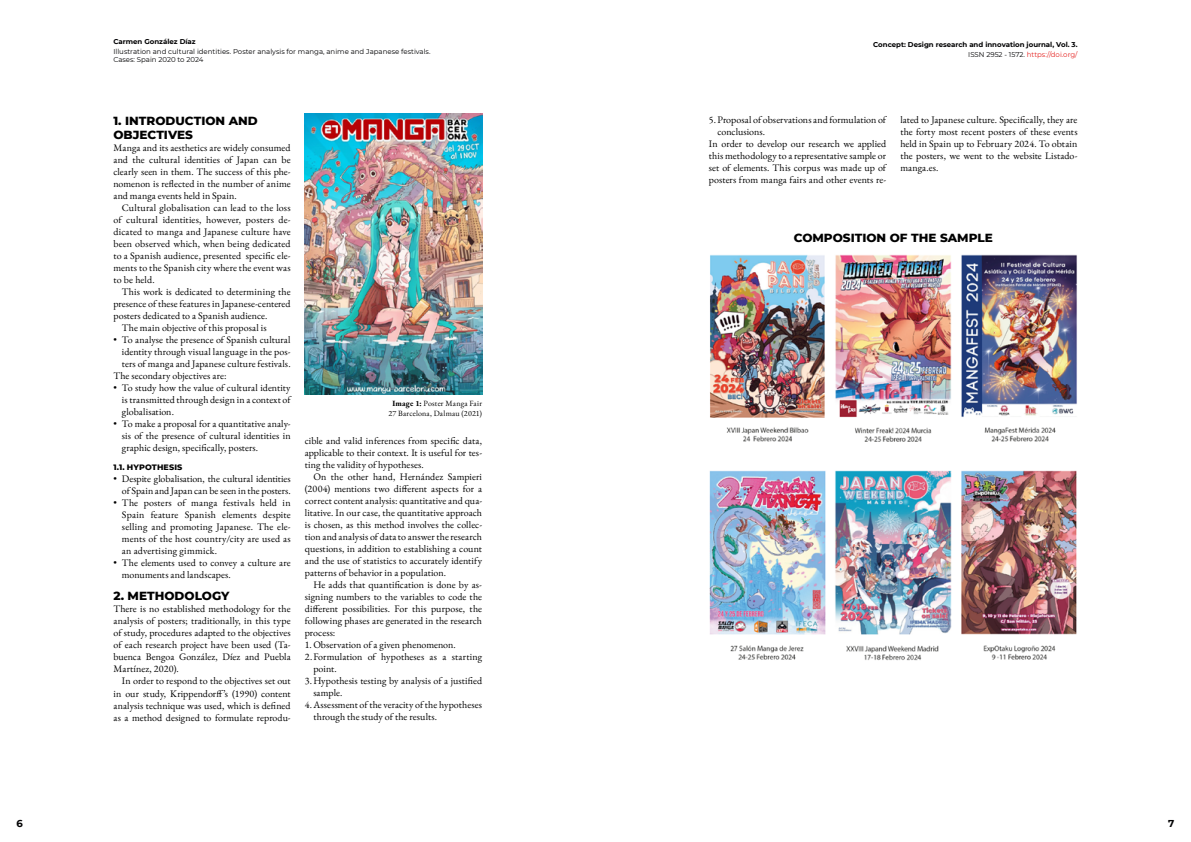
<style>
.page{position:relative;width:1191px;height:842px;background:#fff}
.page>*{position:absolute;margin:0;border:0;box-sizing:border-box;transform-origin:0 0}
.t1{font:800 12px/14.4px "Montserrat";color:#000}
.t2{font:10px/12px "EB Garamond";letter-spacing:.005em;color:#000;text-align:justify}
.t3{font:700 10px "Montserrat";color:#020203}
.t4{font:8px/9.6px "EB Garamond";letter-spacing:.025em;color:#000;text-align:center}
.t5{font:800 8px "Montserrat";letter-spacing:.015em;color:#000}
.t6{font:7px/8.4px "Montserrat";color:#020203}
.t7{font:700 7px/10px "Montserrat";color:#020203;text-align:right}
.s1{font-weight:400}
.s2{font-weight:400;color:#e52321}
.s3{font-weight:700}
</style>
<div class="page">
<img style="left:305px;top:113px;width:177px;height:281px">
<img style="left:709px;top:254px;width:368px;height:407px">
<p class="t7" style="left:113px;top:36px;width:84px">Carmen González Díaz</p>
<p class="t6" style="left:113px;top:47px;width:318px">Illustration and cultural identities. Poster analysis for manga, anime and Japanese festivals.<br>Cases: Spain 2020 to 2024</p>
<p class="t7" style="left:873px;top:39px;width:206px">Concept: Design research and innovation journal, Vol. 3.<br><span class="s1">ISSN 2952 - 1572.</span> <span class="s2">https://doi.org/</span></p>
<p class="t1" style="left:113px;top:113px;width:146px">1. INTRODUCTION AND<br>OBJECTIVES</p>
<p class="t2" style="left:113px;top:142px;width:179px">Manga and its aesthetics are widely consumed and the cultural identities of Japan can be clearly seen in them. The success of this phe&shy;nomenon is reflected in the number of anime and manga events held in Spain.</p>
<p class="t2" style="left:113px;top:202px;width:179px;text-indent:8px">Cultural globalisation can lead to the loss of cultural identities, however, posters de&shy;dicated to manga and Japanese culture have been observed which, when being dedicated to a Spanish audience, presented specific ele&shy;ments to the Spanish city where the event was to be held.</p>
<p class="t2" style="left:122px;top:286px;width:170px">This work is dedicated to determining the</p>
<p class="t2" style="left:113px;top:298px;width:179px">presence of these features in Japanese-centered</p>
<p class="t2" style="left:113px;top:310px;width:155px">posters dedicated to a Spanish audience.</p>
<p class="t2" style="left:122px;top:322px;width:146px">The main objective of this proposal is</p>
<p class="t2" style="left:113px;top:334px;width:179px">• To analyse the presence of Spanish cultural</p>
<p class="t2" style="left:122px;top:346px;width:170px">identity through visual language in the pos-</p>
<p class="t2" style="left:122px;top:358px;width:170px">ters of manga and Japanese culture festivals.</p>
<p class="t2" style="left:113px;top:370px;width:115px">The secondary objectives are:</p>
<p class="t2" style="left:122px;top:382px;width:170px;text-indent:-8px">• To study how the value of cultural identity is transmitted through design in a context of globalisation.</p>
<p class="t2" style="left:122px;top:418px;width:170px;text-indent:-8px">• To make a proposal for a quantitative analy&shy;sis of the presence of cultural identities in graphic design, specifically, posters.</p>
<p class="t5" style="left:113px;top:461px;width:70px">1.1. HYPOTHESIS</p>
<p class="t2" style="left:113px;top:472px;width:179px;text-align:right">• Despite globalisation, the cultural identities of Spain and Japan can be seen in the posters.</p>
<p class="t2" style="left:122px;top:496px;width:170px;text-indent:-8px">• The posters of manga festivals held in Spain feature Spanish elements despite selling and promoting Japanese. The ele&shy;ments of the host country/city are used as an advertising gimmick.</p>
<p class="t2" style="left:122px;top:556px;width:170px;text-indent:-8px">• The elements used to convey a culture are monuments and landscapes.</p>
<p class="t1" style="left:113px;top:588px;width:118px">2. METHODOLOGY</p>
<p class="t2" style="left:113px;top:603px;width:179px">There is no established methodology for the analysis of posters; traditionally, in this type of study, procedures adapted to the objectives of each research project have been used (Ta&shy;buenca Bengoa González, Díez and Puebla Martínez, 2020).</p>
<p class="t2" style="left:113px;top:675px;width:179px;text-indent:8px">In order to respond to the objectives set out in our study, Krippendorff’s (1990) content analysis technique was used, which is defined as a method designed to formulate reprodu-</p>
<p class="t4" style="left:388px;top:399px;width:95px"><span class="s3">Image 1:</span> Poster Manga Fair<br>27 Barcelona, Dalmau (2021)</p>
<p class="t2" style="left:305px;top:435px;width:179px">cible and valid inferences from specific data, applicable to their context. It is useful for tes&shy;ting the validity of hypotheses.</p>
<p class="t2" style="left:305px;top:471px;width:179px;text-indent:8px">On the other hand, Hernández Sampieri (2004) mentions two different aspects for a correct content analysis: quantitative and qua&shy;litative. In our case, the quantitative approach is chosen, as this method involves the collec&shy;tion and analysis of data to answer the research questions, in addition to establishing a count and the use of statistics to accurately identify patterns of behavior in a population.</p>
<p class="t2" style="left:313px;top:579px;width:170px">He adds that quantification is done by as-</p>
<p class="t2" style="left:305px;top:591px;width:179px">signing numbers to the variables to code the</p>
<p class="t2" style="left:305px;top:603px;width:179px">different possibilities. For this purpose, the</p>
<p class="t2" style="left:305px;top:615px;width:179px">following phases are generated in the research</p>
<p class="t2" style="left:305px;top:627px;width:32px">process:</p>
<p class="t2" style="left:305px;top:639px;width:152px">1.Observation of a given phenomenon.</p>
<p class="t2" style="left:305px;top:651px;width:179px">2.Formulation of hypotheses as a starting</p>
<p class="t2" style="left:313px;top:663px;width:25px">point.</p>
<p class="t2" style="left:305px;top:675px;width:179px">3.Hypothesis testing by analysis of a justified</p>
<p class="t2" style="left:313px;top:687px;width:31px">sample.</p>
<p class="t2" style="left:305px;top:699px;width:179px">4.Assessment of the veracity of the hypotheses</p>
<p class="t2" style="left:313px;top:711px;width:125px">through the study of the results.</p>
<p class="t2" style="left:709px;top:114px;width:179px">5. Proposal of observations and formulation of</p>
<p class="t2" style="left:717px;top:126px;width:49px">conclusions.</p>
<p class="t2" style="left:709px;top:138px;width:179px">In order to develop our research we applied</p>
<p class="t2" style="left:709px;top:150px;width:179px">this methodology to a representative sample or</p>
<p class="t2" style="left:709px;top:162px;width:179px">set of elements. This corpus was made up of</p>
<p class="t2" style="left:709px;top:174px;width:179px">posters from manga fairs and other events re-</p>
<p class="t2" style="left:900px;top:114px;width:179px">lated to Japanese culture. Specifically, they are the forty most recent posters of these events held in Spain up to February 2024. To obtain the posters, we went to the website Listado&shy;manga.es.</p>
<p class="t1" style="left:793px;top:230px;width:201px">COMPOSITION OF THE SAMPLE</p>
<p class="t3" style="left:17px;top:816px;width:8px">6</p>
<p class="t3" style="left:1168px;top:816px;width:8px">7</p>
</div>
